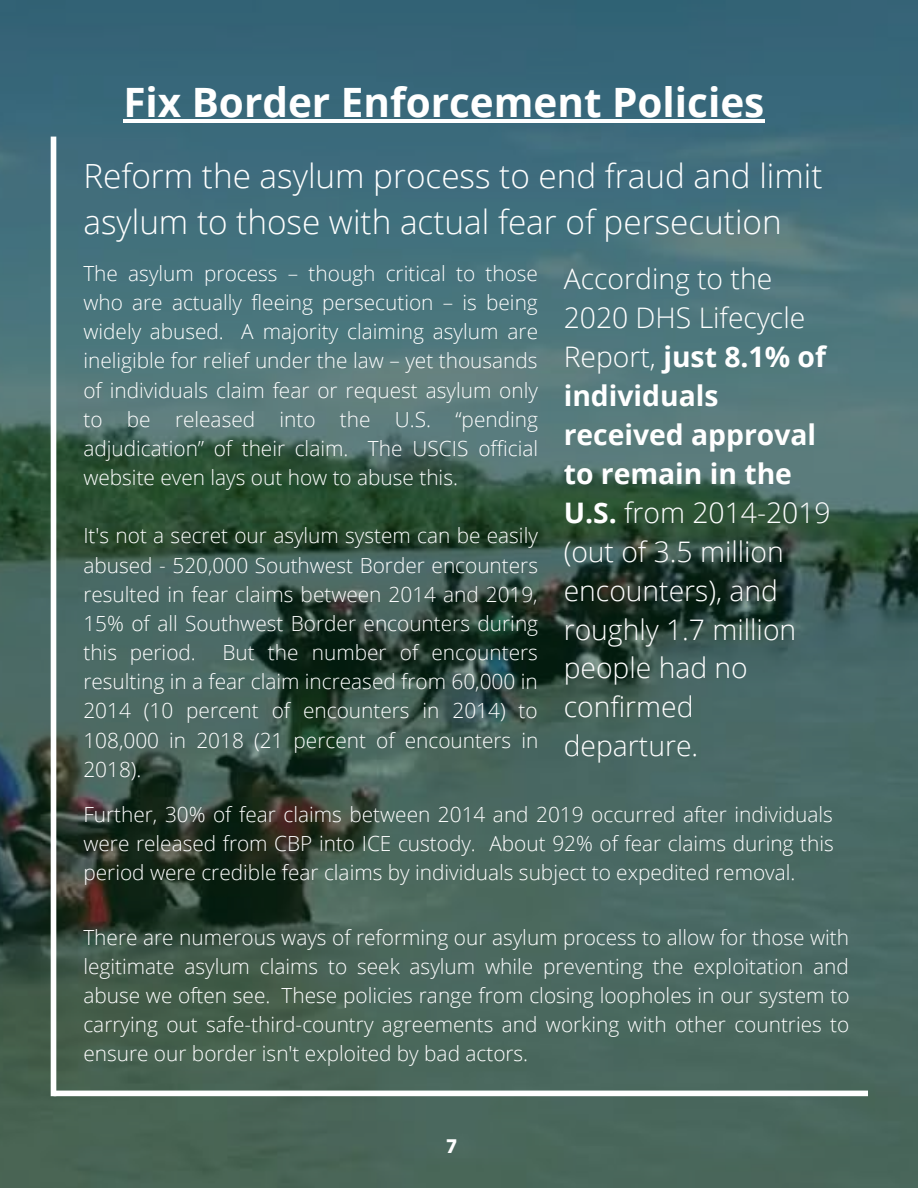
<style>
.page{position:relative;width:918px;height:1188px;background:#fff}
.page>*{position:absolute;margin:0;border:0;box-sizing:border-box;transform-origin:0 0}
.t1{font:700 40.5px "Open Sans";color:#fff}
.t2{font:300 33.3px/45.9px "Open Sans";color:#fff}
.t3{font:300 28.35px/39px "Open Sans";color:#fff}
.t4{font:300 20.85px/29.1px "Open Sans";color:#fff;text-align:justify}
.t5{font:900 18px "Open Sauce One";color:#fff}
.s1{font-weight:700}
</style>
<div class="page">
<img style="left:0;top:0;width:918px;height:1188px">
<div style="left:54px;top:1091px;width:814px;height:5px;background:#fff"></div>
<div style="left:51px;top:137px;width:5px;height:959px;background:#fff"></div>
<hr style="left:123px;top:119px;width:642px;height:3px;background:#fff">
<h1 class="t1" style="left:123px;top:73px;width:643px">Fix Border Enforcement Policies</h1>
<h2 class="t2" style="left:83px;top:152px;width:741px">Reform the asylum process to end fraud and limit asylum to those with actual fear of persecution</h2>
<h3 class="t3" style="left:564px;top:258px;width:268px">According to the<br>2020 DHS Lifecycle<br>Report, <span class="s1">just 8.1% of individuals received approval to remain in the<br>U.S.</span> from 2014-2019 (out of 3.5 million encounters), and roughly 1.7 million people had no confirmed departure.</h3>
<p class="t4" style="left:83px;top:258px;width:456px">The asylum process – though critical to those who are actually fleeing persecution – is being widely abused. A majority claiming asylum are ineligible for relief under the law – yet thousands of individuals claim fear or request asylum only to be released into the U.S. “pending adjudication” of their claim. The USCIS official website even lays out how to abuse this.</p>
<p class="t4" style="left:83px;top:521px;width:456px">It's not a secret our asylum system can be easily abused - 520,000 Southwest Border encounters resulted in fear claims between 2014 and 2019, 15% of all Southwest Border encounters during this period.</p>
<p class="t4" style="left:83px;top:637px;width:456px;text-indent:139px">But the number of encounters resulting in a fear claim increased from 60,000 in 2014 (10 percent of encounters in 2014) to 108,000 in 2018 (21 percent of encounters in 2018).</p>
<p class="t4" style="left:83px;top:799px;width:752px">Further, 30% of fear claims between 2014 and 2019 occurred after individuals were released from CBP into ICE custody. About 92% of fear claims during this period were credible fear claims by individuals subject to expedited removal.</p>
<p class="t4" style="left:83px;top:922px;width:768px">There are numerous ways of reforming our asylum process to allow for those with legitimate asylum claims to seek asylum while preventing the exploitation and abuse we often see. These policies range from closing loopholes in our system to carrying out safe-third-country agreements and working with other countries to ensure our border isn't exploited by bad actors.</p>
<p class="t5" style="left:447px;top:1135px;width:12px">7</p>
</div>
